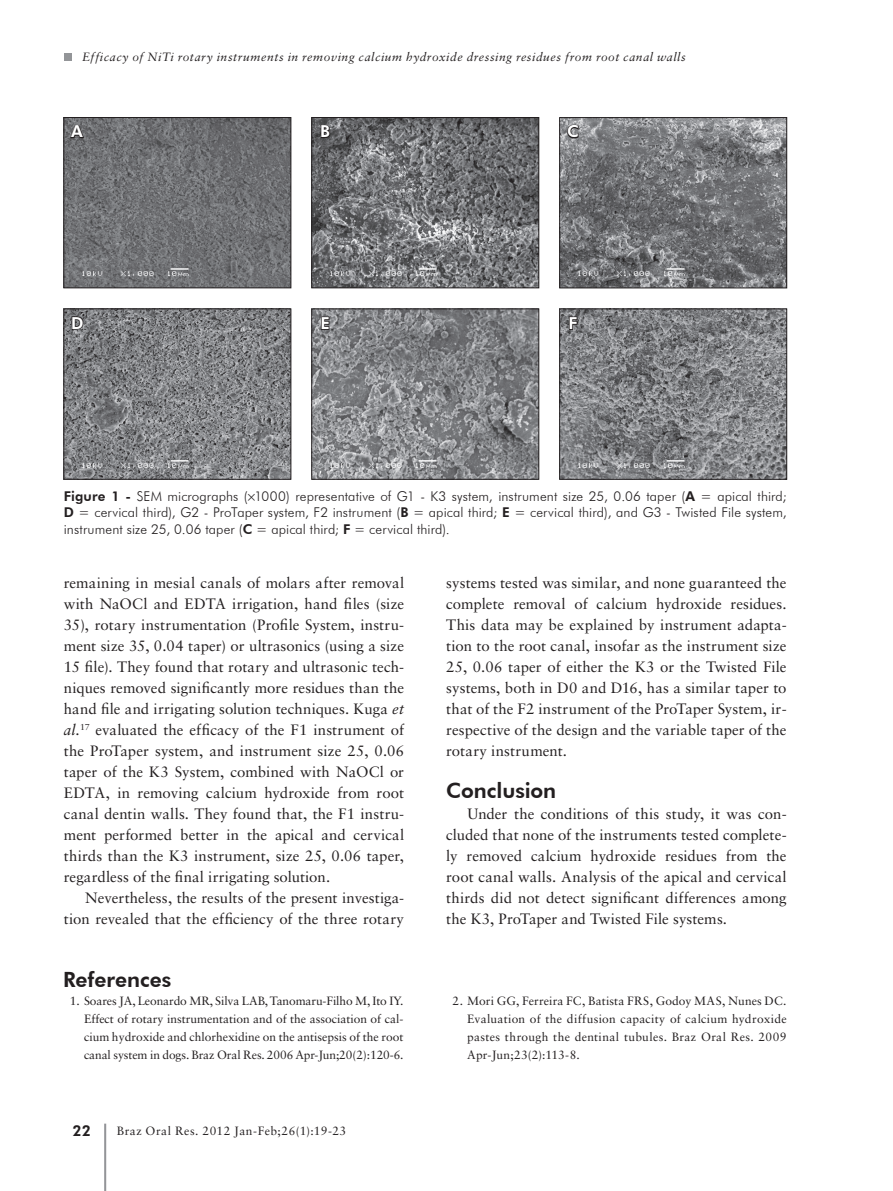
<style>
.page{position:relative;width:893px;height:1191px;background:#fff}
.page>*{position:absolute;margin:0;border:0;box-sizing:border-box;transform-origin:0 0}
.t1{font:800 21px "Futura BT";color:#231f20}
.t2{font:800 16.5px "Futura BT";color:#fff}
.t3{font:15px/21px "Sabon LT Std";letter-spacing:.005em;color:#231f20;text-align:justify}
.t4{font:800 15px "Futura BT";color:#231f20}
.t5{font:300 13.5px/16.5px "Futura BT";letter-spacing:.01em;color:#231f20;text-align:justify}
.t6{font:12px/18px "Sabon LT Std";letter-spacing:.015em;color:#231f20;text-align:justify}
.t7{font:italic 12px "Sabon LT Std";letter-spacing:.045em;color:#231f20}
.t8{font:12px "Sabon LT Std";letter-spacing:.04em;color:#231f20}
.s1{font-weight:800}
.s2{font-style:italic}
</style>
<div class="page">
<div style="left:64px;top:53px;width:7px;height:8px;background:#939598"></div>
<hr style="left:104px;top:1123px;width:2px;height:68px;background:#939598">
<img style="left:65px;top:119px;width:224px;height:167px">
<div style="left:63px;top:117px;width:228px;height:171px;border:1px solid #231f20"></div>
<img style="left:313px;top:119px;width:224px;height:167px">
<div style="left:311px;top:117px;width:228px;height:171px;border:1px solid #231f20"></div>
<img style="left:561px;top:119px;width:224px;height:167px">
<div style="left:559px;top:117px;width:228px;height:171px;border:1px solid #231f20"></div>
<img style="left:65px;top:310px;width:224px;height:167px">
<div style="left:63px;top:308px;width:228px;height:171px;border:1px solid #231f20"></div>
<img style="left:313px;top:310px;width:224px;height:167px">
<div style="left:311px;top:308px;width:228px;height:171px;border:1px solid #231f20"></div>
<img style="left:561px;top:310px;width:224px;height:167px">
<div style="left:559px;top:308px;width:228px;height:171px;border:1px solid #231f20"></div>
<svg style="left:317px;top:124px;width:14px;height:15px"></svg>
<svg style="left:320px;top:316px;width:10px;height:14px"></svg>
<svg style="left:566px;top:124px;width:14px;height:15px"></svg>
<svg style="left:568px;top:316px;width:10px;height:14px"></svg>
<svg style="left:69px;top:124px;width:16px;height:15px"></svg>
<svg style="left:71px;top:315px;width:13px;height:15px"></svg>
<p class="t7" style="left:82px;top:50px;width:605px">Efficacy of NiTi rotary instruments in removing calcium hydroxide dressing residues from root canal walls</p>
<p class="t2" style="left:71px;top:122px;width:12px">a</p>
<p class="t2" style="left:71px;top:313px;width:12px">d</p>
<p class="t2" style="left:320px;top:122px;width:9px">b</p>
<p class="t2" style="left:320px;top:313px;width:8px">e</p>
<p class="t2" style="left:567px;top:122px;width:9px">c</p>
<p class="t2" style="left:568px;top:313px;width:7px">f</p>
<p class="t5" style="left:64px;top:488px;width:724px"><span class="s1">Figure 1 -</span> SEM micrographs ( 1000) representative of G1 - K3 system, instrument size 25, 0.06 taper (<span class="s1">A</span> = apical third; <span class="s1">D</span> = cervical third), G2 - ProTaper system, F2 instrument (<span class="s1">B</span> = apical third; <span class="s1">E</span> = cervical third), and G3 - Twisted File system, instrument size 25, 0.06 taper (<span class="s1">C</span> = apical third; <span class="s1">F</span> = cervical third).</p>
<p class="t3" style="left:64px;top:572px;width:342px">remaining in mesial canals of molars after removal with NaOCl and EDTA irrigation, hand files (size 35), rotary instrumentation (Profile System, instru&shy;ment size 35, 0.04 taper) or ultrasonics (using a size 15 file). They found that rotary and ultrasonic tech&shy;niques removed significantly more residues than the hand file and irrigating solution techniques. Kuga <span class="s2">et al.</span><sup>17</sup> evaluated the efficacy of the F1 instrument of the ProTaper system, and instrument size 25, 0.06 taper of the K3 System, combined with NaOCl or EDTA, in removing calcium hydroxide from root canal dentin walls. They found that, the F1 instru&shy;ment performed better in the apical and cervical thirds than the K3 instrument, size 25, 0.06 taper, regardless of the final irrigating solution.</p>
<p class="t3" style="left:64px;top:887px;width:342px;text-align:right">Nevertheless, the results of the present investiga&shy;tion revealed that the efficiency of the three rotary</p>
<p class="t3" style="left:446px;top:572px;width:342px">systems tested was similar, and none guaranteed the complete removal of calcium hydroxide residues.<br>This data may be explained by instrument adapta&shy;tion to the root canal, insofar as the instrument size 25, 0.06 taper of either the K3 or the Twisted File systems, both in D0 and D16, has a similar taper to that of the F2 instrument of the ProTaper System, ir&shy;respective of the design and the variable taper of the rotary instrument.</p>
<h1 class="t1" style="left:446px;top:778px;width:112px">Conclusion</h1>
<p class="t3" style="left:446px;top:803px;width:342px;text-indent:21px">Under the conditions of this study, it was con&shy;cluded that none of the instruments tested complete&shy;ly removed calcium hydroxide residues from the root canal walls. Analysis of the apical and cervical thirds did not detect significant differences among the K3, ProTaper and Twisted File systems.</p>
<h1 class="t1" style="left:63px;top:967px;width:110px">References</h1>
<p class="t6" style="left:84px;top:992px;width:321px;text-indent:-14px">1. Soares JA, Leonardo MR, Silva LAB, Tanomaru-Filho M, Ito IY.<br>Effect of rotary instrumentation and of the association of cal&shy;cium hydroxide and chlorhexidine on the antisepsis of the root canal system in dogs. Braz Oral Res. 2006 Apr-Jun;20(2):120-6.</p>
<p class="t6" style="left:467px;top:992px;width:321px;text-indent:-15px">2. Mori GG, Ferreira FC, Batista FRS, Godoy MAS, Nunes DC.<br>Evaluation of the diffusion capacity of calcium hydroxide pastes through the dentinal tubules. Braz Oral Res. 2009<br>Apr-Jun;23(2):113-8.</p>
<p class="t4" style="left:73px;top:1121px;width:20px">22</p>
<p class="t8" style="left:117px;top:1123px;width:231px">Braz Oral Res. 2012 Jan-Feb;26(1):19-23</p>
</div>
